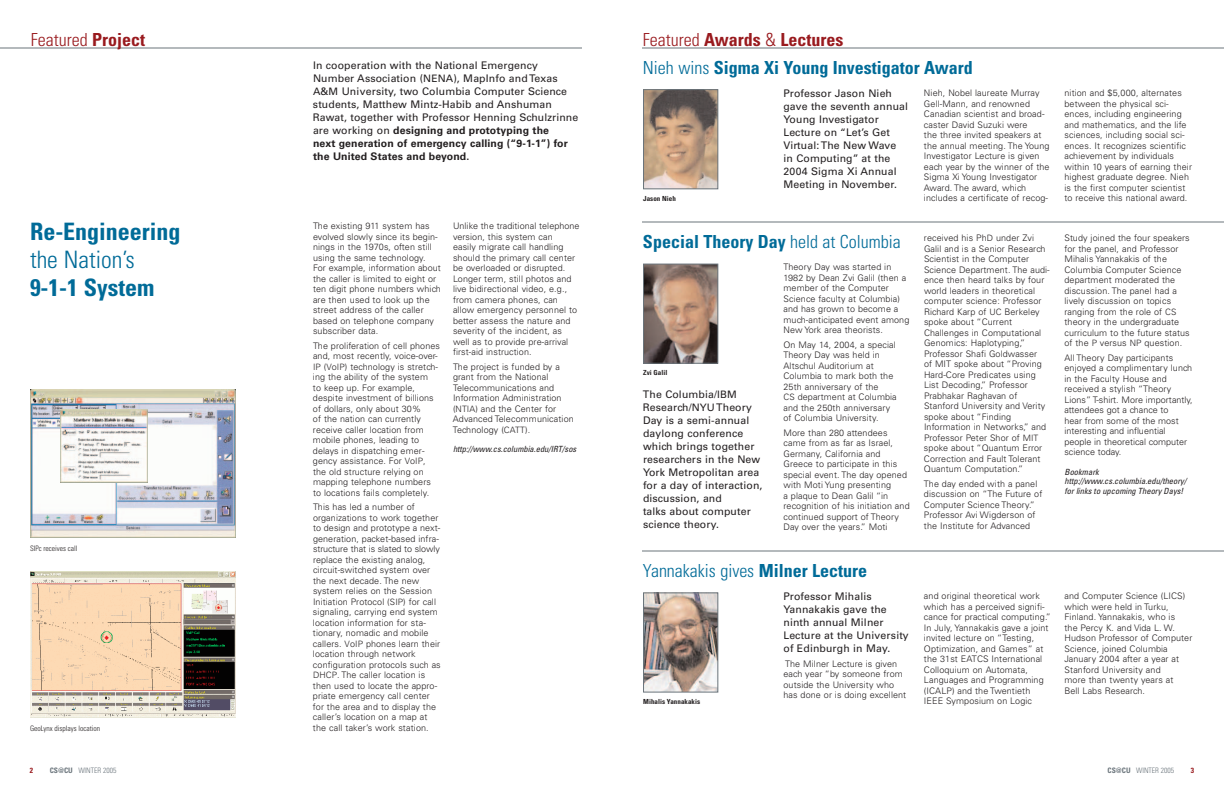
<style>
.page{position:relative;width:1224px;height:792px;background:#fff}
.page>*{position:absolute;margin:0;border:0;box-sizing:border-box;transform-origin:0 0}
.t1{font:700 condensed 24px "Univers";color:#006b98}
.t2{font:300 condensed 24px "Univers";color:#006b98}
.t3{font:700 condensed 18px "Univers";color:#006b98}
.t4{font:300 condensed 18px "Univers";color:#006b98}
.t5{font:700 condensed 18px "Univers";color:#991a1e}
.t6{font:300 condensed 18px "Univers";color:#991a1e}
.t7{font:10.5px/13px "Univers";letter-spacing:.01em;color:#231f20}
.t8{font:300 9px/10.5px "Univers";letter-spacing:.01em;color:#231f20}
.t9{font:italic condensed 8.5px/9.5px "Univers";color:#231f20}
.t10{font:300 condensed 7.5px "Univers";color:#231f20}
.t11{font:300 condensed 7.5px "Univers";color:#6a747b}
.t12{font:700 condensed 7.5px "Univers";color:#991a1e}
.t13{font:700 condensed 7px "Univers";letter-spacing:.005em;color:#231f20}
.s1{font-weight:700}
.s2{font-size:10.2px}
.s3{font-size:8.8px}
.s4{font-weight:300}
</style>
<div class="page">
<hr style="left:0;top:48px;width:582px;height:1px;background:#6a747b">
<img style="left:30px;top:389px;width:206px;height:149px">
<hr style="left:642px;top:48px;width:582px;height:1px;background:#6a747b">
<img style="left:645px;top:92px;width:71px;height:95px">
<div style="left:643px;top:90px;width:75px;height:99px;border:1px solid #6a747b"></div>
<hr style="left:642px;top:222px;width:582px;height:1px;background:#6a747b">
<img style="left:645px;top:266px;width:71px;height:95px">
<div style="left:643px;top:264px;width:75px;height:99px;border:1px solid #6a747b"></div>
<hr style="left:642px;top:551px;width:582px;height:1px;background:#6a747b">
<img style="left:645px;top:595px;width:71px;height:95px">
<div style="left:643px;top:593px;width:75px;height:99px;border:1px solid #6a747b"></div>
<img style="left:60px;top:410px;width:88px;height:72px">
<img style="left:30px;top:571px;width:205px;height:147px">
<h2 class="t6" style="left:31px;top:33px;width:116px">Featured <span class="s1">Project</span></h2>
<h1 class="t1" style="left:30px;top:223px;width:152px">Re-Engineering</h1>
<h1 class="t2" style="left:30px;top:251px;width:106px">the Nation’s</h1>
<h1 class="t1" style="left:30px;top:279px;width:126px">9-1-1 System</h1>
<p class="t10" style="left:30px;top:546px;width:49px">SIPc receives call</p>
<p class="t10" style="left:30px;top:726px;width:72px">GeoLynx displays location</p>
<p class="t7" style="left:313px;top:59px;width:267px">In cooperation with the National Emergency Number Association (<span class="s2">NENA</span>), MapInfo and Texas <span class="s2">A&amp;M</span> University, two Columbia Computer Science students, Matthew Mintz-Habib and Anshuman Rawat, together with Professor Henning Schulzrinne are working on <span class="s1">designing and prototyping the<br>next generation of emergency calling (“9-1-1”) for the United States and beyond.</span></p>
<p class="t8" style="left:313px;top:222px;width:129px">The existing 911 system has evolved slowly since its begin&shy;nings in the 1970s, often still using the same technology.<br>For example, information about the caller is limited to eight or ten digit phone numbers which are then used to look up the street address of the caller based on telephone company subscriber data.</p>
<p class="t8" style="left:313px;top:341px;width:129px">The proliferation of cell phones and, most recently, voice-over-<br><span class="s3">IP</span> (<span class="s3">V</span>o<span class="s3">IP</span>) technology is stretch&shy;ing the ability of the system<br>to keep up. For example, despite investment of billions of dollars, only about 30%<br>of the nation can currently receive caller location from mobile phones, leading to delays in dispatching emer&shy;gency assistance. For <span class="s3">V</span>o<span class="s3">IP</span>, the old structure relying on mapping telephone numbers to locations fails completely.</p>
<p class="t8" style="left:313px;top:503px;width:129px">This has led a number of organizations to work together to design and prototype a next&shy;generation, packet-based infra&shy;structure that is slated to slowly replace the existing analog, circuit-switched system over the next decade. The new system relies on the Session<br>Initiation Protocol (<span class="s3">SIP</span>) for call signaling, carrying end system location information for sta&shy;tionary, nomadic and mobile callers. <span class="s3">V</span>o<span class="s3">IP</span> phones learn their location through network configuration protocols such as<br><span class="s3">DHCP</span>. The caller location is then used to locate the appro&shy;priate emergency call center for the area and to display the caller’s location on a map at the call taker’s work station.</p>
<p class="t8" style="left:453px;top:222px;width:128px">Unlike the traditional telephone version, this system can<br>easily migrate call handling should the primary call center be overloaded or disrupted.<br>Longer term, still photos and live bidirectional video, e.g., from camera phones, can allow emergency personnel to better assess the nature and severity of the incident, as well as to provide pre-arrival first-aid instruction.</p>
<p class="t8" style="left:453px;top:362px;width:122px">The project is funded by a grant from the National<br>Telecommunications and<br>Information Administration (<span class="s3">NTIA</span>) and the Center for<br>Advanced Telecommunication<br>Technology (<span class="s3">CATT</span>).</p>
<p class="t9" style="left:453px;top:445px;width:125px">http://www.cs.columbia.edu/IRT/sos</p>
<h2 class="t5" style="left:643px;top:33px;width:202px"><span class="s4">Featured</span> Awards <span class="s4">&amp;</span> Lectures</h2>
<h2 class="t3" style="left:643px;top:61px;width:331px"><span class="s4">Nieh wins</span> Sigma Xi Young Investigator Award</h2>
<p class="t13" style="left:643px;top:196px;width:34px">Jason Nieh</p>
<p class="t7" style="left:784px;top:88px;width:126px">Professor Jason Nieh gave the seventh annual<br>Young Investigator<br>Lecture on “Let’s Get<br>Virtual: The New Wave in Computing” at the<br>2004 Sigma Xi Annual<br>Meeting in November.</p>
<p class="t8" style="left:924px;top:89px;width:127px">Nieh, Nobel laureate Murray<br>Gell-Mann, and renowned<br>Canadian scientist and broad&shy;caster David Suzuki were<br>the three invited speakers at the annual meeting. The Young<br>Investigator Lecture is given each year by the winner of the<br>Sigma Xi Young Investigator<br>Award. The award, which includes a certificate of recog-</p>
<p class="t8" style="left:1064px;top:89px;width:129px">nition and $5,000, alternates between the physical sci&shy;ences, including engineering and mathematics, and the life sciences, including social sci&shy;ences. It recognizes scientific achievement by individuals within 10 years of earning their highest graduate degree. Nieh is the first computer scientist to receive this national award.</p>
<h2 class="t3" style="left:643px;top:235px;width:259px">Special Theory Day <span class="s4">held at Columbia</span></h2>
<p class="t13" style="left:643px;top:370px;width:26px">Zvi Galil</p>
<p class="t7" style="left:643px;top:389px;width:121px">The Columbia/<span class="s2">IBM<br></span>Research/<span class="s2">NYU</span>Theory<br>Day is a semi-annual daylong conference which brings together researchers in the New<br>York Metropolitan area for a day of interaction, discussion, and<br>talks about computer science theory.</p>
<p class="t8" style="left:784px;top:263px;width:127px">Theory Day was started in<br>1982 by Dean Zvi Galil (then a member of the Computer<br>Science faculty at Columbia) and has grown to become a much-anticipated event among<br>New York area theorists.</p>
<p class="t8" style="left:783px;top:340px;width:115px">On May 14, 2004, a special<br>Theory Day was held in<br>Altschul Auditorium at<br>Columbia to mark both the<br>25th anniversary of the<br><span class="s3">CS</span> department at Columbia and the 250th anniversary of Columbia University.</p>
<p class="t8" style="left:783px;top:428px;width:128px">More than 280 attendees came from as far as Israel,<br>Germany, California and<br>Greece to participate in this special event. The day opened with Moti Yung presenting<br>a plaque to Dean Galil “in recognition of his initiation and continued support of Theory<br>Day over the years.” Moti</p>
<h2 class="t4" style="left:643px;top:564px;width:226px">Yannakakis gives <span class="s1">Milner Lecture</span></h2>
<p class="t13" style="left:643px;top:699px;width:59px">Mihalis Yannakakis</p>
<p class="t7" style="left:784px;top:591px;width:127px">Professor Mihalis<br>Yannakakis gave the ninth annual Milner<br>Lecture at the University of Edinburgh in May.</p>
<p class="t8" style="left:783px;top:659px;width:124px">The Milner Lecture is given each year “by someone from outside the University who has done or is doing excellent</p>
<p class="t8" style="left:924px;top:234px;width:127px">received his Ph<span class="s3">D</span> under Zvi<br>Galil and is a Senior Research<br>Scientist in the Computer<br>Science Department. The audi&shy;ence then heard talks by four world leaders in theoretical computer science: Professor<br>Richard Karp of <span class="s3">UC</span> Berkeley spoke about “Current<br>Challenges in Computational<br>Genomics: Haplotyping,”<br>Professor Shafi Goldwasser<br>of MIT spoke about “Proving<br>Hard-Core Predicates using<br>List Decoding,” Professor<br>Prabhakar Raghavan of<br>Stanford University and Verity spoke about “Finding<br>Information in Networks,” and<br>Professor Peter Shor of <span class="s3">MIT </span>spoke about “Quantum Error<br>Correction and Fault Tolerant<br>Quantum Computation.”</p>
<p class="t8" style="left:924px;top:479px;width:120px">The day ended with a panel discussion on “The Future of<br>Computer Science Theory.”<br>Professor Avi Wigderson of the Institute for Advanced</p>
<p class="t8" style="left:1064px;top:234px;width:127px">Study joined the four speakers for the panel, and Professor<br>Mihalis Yannakakis of the<br>Columbia Computer Science department moderated the discussion. The panel had a lively discussion on topics ranging from the role of <span class="s3">CS </span>theory in the undergraduate curriculum to the future status of the <span class="s3">P</span> versus <span class="s3">NP</span> question.</p>
<p class="t8" style="left:1064px;top:353px;width:130px">All Theory Day participants enjoyed a complimentary lunch in the Faculty House and received a stylish “Theory<br>Lions” T-shirt. More importantly, attendees got a chance to<br>hear from some of the most interesting and influential people in theoretical computer science today.</p>
<p class="t9" style="left:1064px;top:468px;width:123px">Bookmark http://www.cs.columbia.edu/theory/ for links to upcoming Theory Days!</p>
<p class="t8" style="left:924px;top:592px;width:128px">and original theoretical work which has a perceived signifi&shy;cance for practical computing.”<br>In July, Yannakakis gave a joint invited lecture on “Testing,<br>Optimization, and Games” at the 31st EATCS International<br>Colloquium on Automata,<br>Languages and Programming (ICALP) and the Twentieth<br>IEEE Symposium on Logic</p>
<p class="t8" style="left:1064px;top:592px;width:129px">and Computer Science (LICS) which were held in Turku,<br>Finland. Yannakakis, who is<br>the Percy K. and Vida L. W.<br>Hudson Professor of Computer<br>Science, joined Columbia<br>January 2004 after a year at<br>Stanford University and<br>more than twenty years at<br>Bell Labs Research.</p>
<p class="t12" style="left:30px;top:768px;width:5px">2</p>
<p class="t11" style="left:50px;top:768px;width:68px"><span class="s1">CS@CU</span> WINTER 2005</p>
<p class="t11" style="left:1108px;top:768px;width:68px"><span class="s1">CS@CU</span> WINTER 2005</p>
<p class="t12" style="left:1191px;top:768px;width:5px">3</p>
</div>
